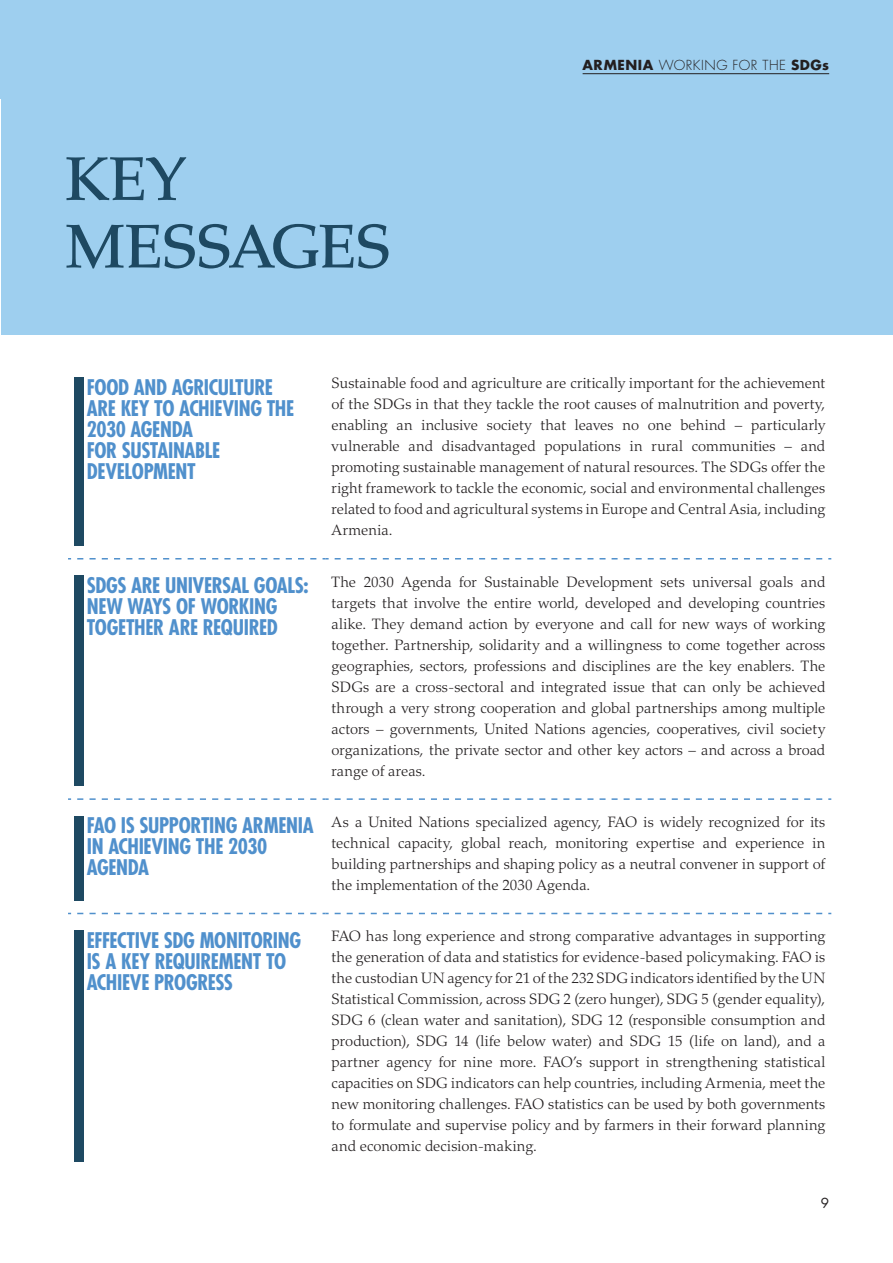
<style>
.page{position:relative;width:893px;height:1263px;background:#fff}
.page>*{position:absolute;margin:0;border:0;box-sizing:border-box;transform-origin:0 0}
.t1{font:500 61.5px/67.5px "Palatino LT Std";letter-spacing:-.03em;color:#1e4962}
.t2{font:700 condensed 21px/21px "Futura Std";letter-spacing:-.02em;color:#5090cc}
.t3{font:300 15px/21px "Palatino LT Std";letter-spacing:.005em;color:#231f20;text-align:justify}
.t4{font:300 13.5px "Futura Std";letter-spacing:.04em;color:#231f20}
.t5{font:13.5px "Futura Std";color:#231f20}
.s1{font-weight:700}
</style>
<div class="page">
<div style="left:1px;top:0;width:892px;height:335px;background:#9ecfef"></div>
<svg style="left:77px;top:558px;width:252px;height:1px"></svg>
<svg style="left:335px;top:558px;width:496px;height:1px"></svg>
<svg style="left:77px;top:798px;width:252px;height:2px"></svg>
<svg style="left:335px;top:798px;width:496px;height:2px"></svg>
<svg style="left:77px;top:913px;width:252px;height:1px"></svg>
<svg style="left:335px;top:913px;width:496px;height:1px"></svg>
<div style="left:74px;top:377px;width:10px;height:168px;background:#1e4962"></div>
<div style="left:74px;top:576px;width:10px;height:210px;background:#1e4962"></div>
<div style="left:74px;top:816px;width:10px;height:84px;background:#1e4962"></div>
<div style="left:74px;top:930px;width:10px;height:231px;background:#1e4962"></div>
<hr style="left:583px;top:73px;width:246px;height:1px;background:#231f20">
<h1 class="t1" style="left:65px;top:146px;width:328px">KEY<br>MESSAGES</h1>
<p class="t4" style="left:583px;top:57px;width:248px"><span class="s1">ARMENIA</span> WORKING FOR THE <span class="s1">SDGs</span></p>
<h2 class="t2" style="left:87px;top:377px;width:209px">FOOD AND AGRICULTURE<br>ARE KEY TO ACHIEVING THE<br>2030 AGENDA<br>FOR SUSTAINABLE<br>DEVELOPMENT</h2>
<p class="t3" style="left:332px;top:373px;width:495px">Sustainable food and agriculture are critically important for the achievement of the SDGs in that they tackle the root causes of malnutrition and poverty, enabling an inclusive society that leaves no one behind – particularly vulnerable and disadvantaged populations in rural communities – and promoting sustainable management of natural resources. The SDGs offer the right framework to tackle the economic, social and environmental challenges related to food and agricultural systems in Europe and Central Asia, including Armenia.</p>
<h2 class="t2" style="left:87px;top:575px;width:223px">SDGS ARE UNIVERSAL GOALS:<br>NEW WAYS OF WORKING<br>TOGETHER ARE REQUIRED</h2>
<p class="t3" style="left:332px;top:571px;width:495px">The 2030 Agenda for Sustainable Development sets universal goals and targets that involve the entire world, developed and developing countries alike. They demand action by everyone and call for new ways of working together. Partnership, solidarity and a willingness to come together across geographies, sectors, professions and disciplines are the key enablers. The SDGs are a cross-sectoral and integrated issue that can only be achieved through a very strong cooperation and global partnerships among multiple actors – governments, United Nations agencies, cooperatives, civil society organizations, the private sector and other key actors – and across a broad range of areas.</p>
<h2 class="t2" style="left:87px;top:815px;width:228px">FAO IS SUPPORTING ARMENIA<br>IN ACHIEVING THE 2030<br>AGENDA</h2>
<p class="t3" style="left:332px;top:812px;width:495px">As a United Nations specialized agency, FAO is widely recognized for its technical capacity, global reach, monitoring expertise and experience in building partnerships and shaping policy as a neutral convener in support of the implementation of the 2030 Agenda.</p>
<h2 class="t2" style="left:87px;top:930px;width:216px">EFFECTIVE SDG MONITORING<br>IS A KEY REQUIREMENT TO<br>ACHIEVE PROGRESS</h2>
<p class="t3" style="left:332px;top:926px;width:495px">FAO has long experience and strong comparative advantages in supporting the generation of data and statistics for evidence-based policymaking. FAO is the custodian UN agency for 21 of the 232 SDG indicators identified by the UN Statistical Commission, across SDG 2 (zero hunger), SDG 5 (gender equality), SDG 6 (clean water and sanitation), SDG 12 (responsible consumption and production), SDG 14 (life below water) and SDG 15 (life on land), and a partner agency for nine more. FAO’s support in strengthening statistical capacities on SDG indicators can help countries, including Armenia, meet the new monitoring challenges. FAO statistics can be used by both governments to formulate and supervise policy and by farmers in their forward planning and economic decision-making.</p>
<p class="t5" style="left:821px;top:1194px;width:10px">9</p>
</div>
